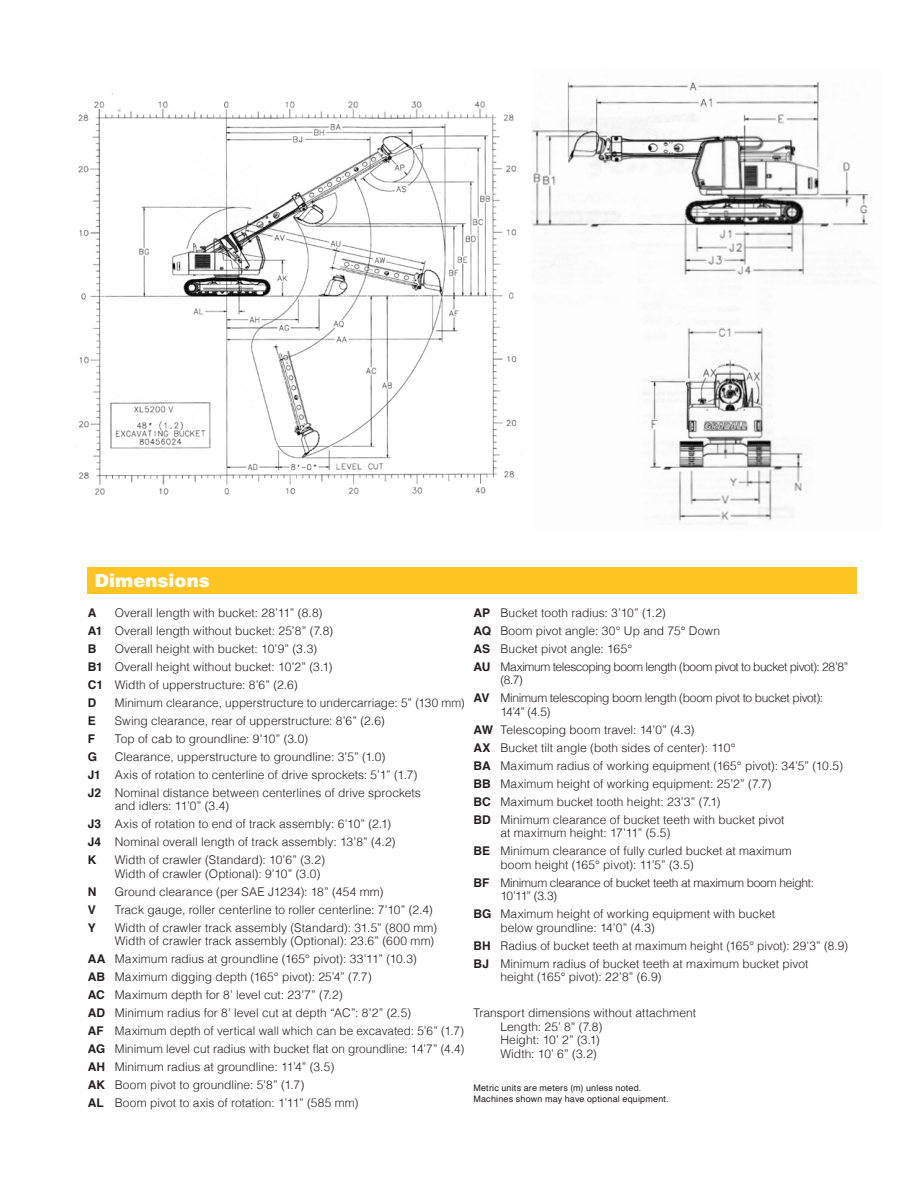
<style>
.page{position:relative;width:918px;height:1188px;background:#fff}
.page>*{position:absolute;margin:0;border:0;box-sizing:border-box;transform-origin:0 0}
.t1{font:900 18px "Helvetica LT Pro";letter-spacing:.005em;color:#fff}
.t2{font:300 12px/13.5px "Helvetica";letter-spacing:.005em;color:#231f20}
.t3{font:300 12px/13.5px "Helvetica";letter-spacing:-.025em;color:#231f20}
.t4{font:300 12px/13.5px "Helvetica";letter-spacing:-.035em;color:#231f20}
.t5{font:700 12px "Helvetica";color:#231f20}
.t6{font:9px/10.8px "Helvetica";letter-spacing:.02em;color:#231f20}
.s1{font-weight:700}
</style>
<div class="page">
<img style="left:76px;top:93px;width:441px;height:402px">
<img style="left:532px;top:81px;width:337px;height:443px">
<div style="left:88px;top:567px;width:769px;height:27px;background:#fec422"></div>
<p class="t1" style="left:95px;top:568px;width:116px">Dimensions</p>
<p class="t5" style="left:88px;top:603px;width:10px">A</p>
<p class="t2" style="left:115px;top:605px;width:209px">Overall length with bucket: 28’11” (8.8)</p>
<p class="t2" style="left:88px;top:623px;width:247px"><span class="s1">A1</span> Overall length without bucket: 25’8” (7.8)</p>
<p class="t5" style="left:88px;top:639px;width:10px">B</p>
<p class="t2" style="left:115px;top:641px;width:204px">Overall height with bucket: 10’9” (3.3)</p>
<p class="t2" style="left:88px;top:659px;width:246px"><span class="s1">B1</span> Overall height without bucket: 10’2” (3.1)</p>
<p class="t2" style="left:88px;top:677px;width:211px"><span class="s1">C1</span> Width of upperstructure: 8’6” (2.6)</p>
<p class="t5" style="left:88px;top:693px;width:10px">D</p>
<p class="t2" style="left:115px;top:695px;width:352px">Minimum clearance, upperstructure to undercarriage: 5” (130 mm)</p>
<p class="t5" style="left:88px;top:711px;width:10px">E</p>
<p class="t2" style="left:115px;top:713px;width:272px">Swing clearance, rear of upperstructure: 8’6” (2.6)</p>
<p class="t5" style="left:88px;top:729px;width:9px">F</p>
<p class="t2" style="left:115px;top:731px;width:195px">Top of cab to groundline: 9’10” (3.0)</p>
<p class="t5" style="left:88px;top:747px;width:11px">G</p>
<p class="t2" style="left:115px;top:749px;width:272px">Clearance, upperstructure to groundline: 3’5” (1.0)</p>
<p class="t2" style="left:88px;top:767px;width:331px"><span class="s1">J1</span> Axis of rotation to centerline of drive sprockets: 5’1” (1.7)</p>
<p class="t2" style="left:115px;top:785px;width:308px;text-indent:-27px"><span class="s1">J2</span> Nominal distance between centerlines of drive sprockets and idlers: 11’0” (3.4)</p>
<p class="t2" style="left:88px;top:816px;width:305px"><span class="s1">J3</span> Axis of rotation to end of track assembly: 6’10” (2.1)</p>
<p class="t2" style="left:88px;top:834px;width:309px"><span class="s1">J4</span> Nominal overall length of track assembly: 13’8” (4.2)</p>
<p class="t5" style="left:88px;top:850px;width:10px">K</p>
<p class="t2" style="left:115px;top:852px;width:212px">Width of crawler (Standard): 10’6” (3.2)<br>Width of crawler (Optional): 9’10” (3.0)</p>
<p class="t5" style="left:88px;top:882px;width:10px">N</p>
<p class="t2" style="left:115px;top:884px;width:270px">Ground clearance (per SAE J1234): 18” (454 mm)</p>
<p class="t5" style="left:88px;top:900px;width:10px">V</p>
<p class="t2" style="left:115px;top:902px;width:320px">Track gauge, roller centerline to roller centerline: 7’10” (2.4)</p>
<p class="t5" style="left:88px;top:918px;width:10px">Y</p>
<p class="t2" style="left:115px;top:920px;width:324px">Width of crawler track assembly (Standard): 31.5” (800 mm)<br>Width of crawler track assembly (Optional): 23.6” (600 mm)</p>
<p class="t2" style="left:88px;top:951px;width:331px"><span class="s1">AA</span> Maximum radius at groundline (165° pivot): 33’11” (10.3)</p>
<p class="t2" style="left:88px;top:969px;width:285px"><span class="s1">AB</span> Maximum digging depth (165° pivot): 25’4” (7.7)</p>
<p class="t2" style="left:88px;top:987px;width:256px"><span class="s1">AC</span> Maximum depth for 8’ level cut: 23’7” (7.2)</p>
<p class="t2" style="left:88px;top:1005px;width:325px"><span class="s1">AD</span> Minimum radius for 8’ level cut at depth “AC”: 8’2” (2.5)</p>
<p class="t2" style="left:88px;top:1023px;width:378px"><span class="s1">AF</span> Maximum depth of vertical wall which can be excavated: 5’6” (1.7)</p>
<p class="t2" style="left:88px;top:1041px;width:378px"><span class="s1">AG</span> Minimum level cut radius with bucket flat on groundline: 14’7” (4.4)</p>
<p class="t2" style="left:88px;top:1059px;width:248px"><span class="s1">AH</span> Minimum radius at groundline: 11’4” (3.5)</p>
<p class="t2" style="left:88px;top:1077px;width:218px"><span class="s1">AK</span> Boom pivot to groundline: 5’8” (1.7)</p>
<p class="t2" style="left:88px;top:1095px;width:272px"><span class="s1">AL</span> Boom pivot to axis of rotation: 1’11” (585 mm)</p>
<p class="t2" style="left:473px;top:605px;width:194px"><span class="s1">AP</span> Bucket tooth radius: 3’10” (1.2)</p>
<p class="t2" style="left:473px;top:623px;width:248px"><span class="s1">AQ</span> Boom pivot angle: 30° Up and 75° Down</p>
<p class="t2" style="left:473px;top:641px;width:160px"><span class="s1">AS</span> Bucket pivot angle: 165°</p>
<p class="t4" style="left:500px;top:659px;width:350px;text-indent:-27px"><span class="s1">AU</span> Maximum telescoping boom length (boom pivot to bucket pivot): 28’8” (8.7)</p>
<p class="t3" style="left:500px;top:690px;width:324px;text-indent:-27px"><span class="s1">AV</span> Minimum telescoping boom length (boom pivot to bucket pivot):<br>14’4” (4.5)</p>
<p class="t2" style="left:473px;top:722px;width:223px"><span class="s1">AW</span> Telescoping boom travel: 14’0” (4.3)</p>
<p class="t2" style="left:473px;top:740px;width:264px"><span class="s1">AX</span> Bucket tilt angle (both sides of center): 110°</p>
<p class="t2" style="left:473px;top:758px;width:371px"><span class="s1">BA</span> Maximum radius of working equipment (165° pivot): 34’5” (10.5)</p>
<p class="t2" style="left:473px;top:776px;width:300px"><span class="s1">BB</span> Maximum height of working equipment: 25’2” (7.7)</p>
<p class="t2" style="left:473px;top:794px;width:249px"><span class="s1">BC</span> Maximum bucket tooth height: 23’3” (7.1)</p>
<p class="t2" style="left:500px;top:812px;width:285px;text-indent:-27px"><span class="s1">BD</span> Minimum clearance of bucket teeth with bucket pivot at maximum height: 17’11” (5.5)</p>
<p class="t2" style="left:500px;top:843px;width:293px;text-indent:-27px"><span class="s1">BE</span> Minimum clearance of fully curled bucket at maximum boom height (165° pivot): 11’5” (3.5)</p>
<p class="t3" style="left:500px;top:875px;width:315px;text-indent:-27px"><span class="s1">BF</span> Minimum clearance of bucket teeth at maximum boom height:<br>10’11” (3.3)</p>
<p class="t2" style="left:500px;top:906px;width:276px;text-indent:-27px"><span class="s1">BG</span> Maximum height of working equipment with bucket below groundline: 14’0” (4.3)</p>
<p class="t2" style="left:473px;top:938px;width:376px"><span class="s1">BH</span> Radius of bucket teeth at maximum height (165° pivot): 29’3” (8.9)</p>
<p class="t2" style="left:500px;top:956px;width:309px;text-indent:-27px"><span class="s1">BJ</span> Minimum radius of bucket teeth at maximum bucket pivot height (165° pivot): 22’8” (6.9)</p>
<p class="t2" style="left:500px;top:1005px;width:197px;text-indent:-27px">Transport dimensions without attachment<br>Length: 25’ 8” (7.8)<br>Height: 10’ 2” (3.1)<br>Width: 10’ 6” (3.2)</p>
<p class="t6" style="left:473px;top:1083px;width:197px">Metric units are meters (m) unless noted.<br>Machines shown may have optional equipment.</p>
</div>
